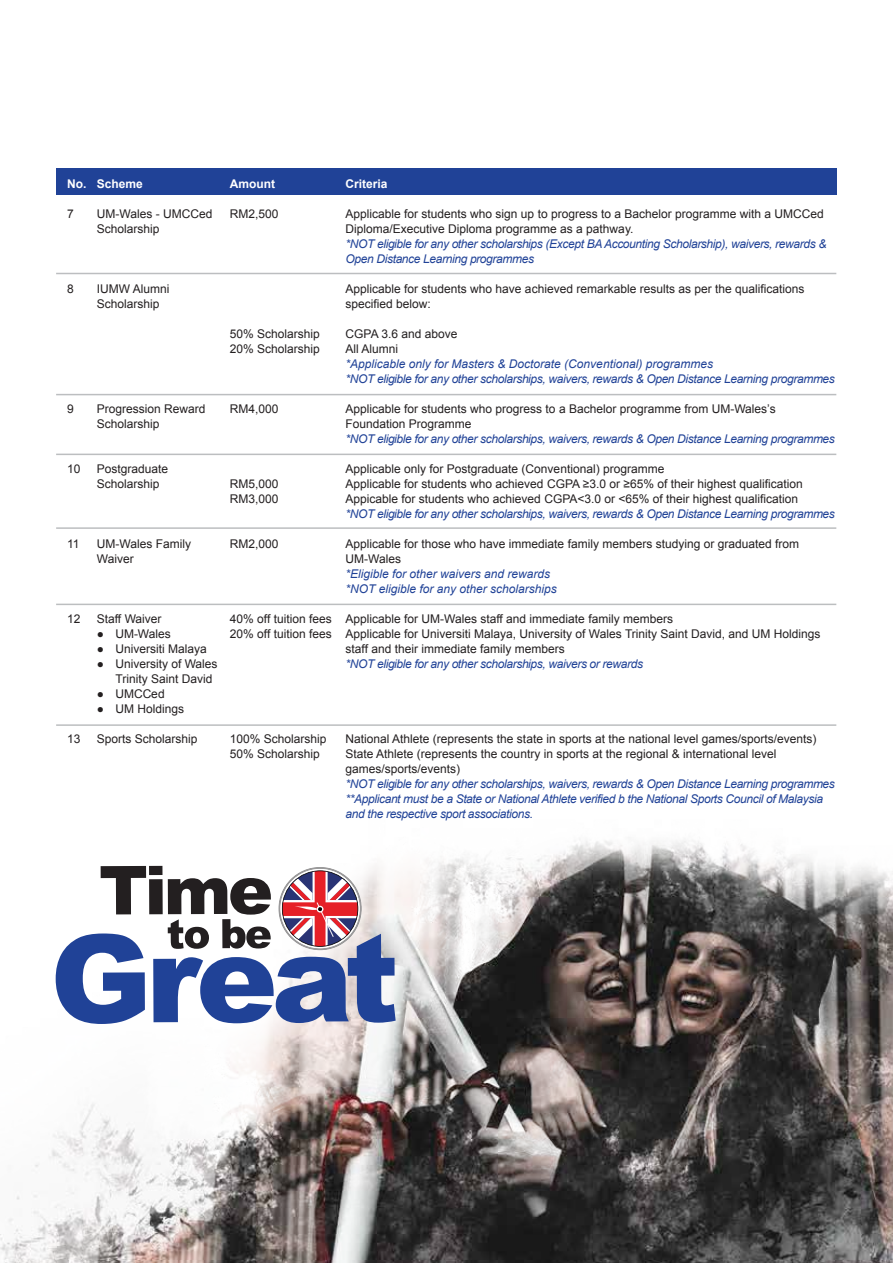
<style>
.page{position:relative;width:893px;height:1263px;background:#fff}
.page>*{position:absolute;margin:0;border:0;box-sizing:border-box;transform-origin:0 0}
.t1{font:12px/15px "Arial";color:#231f20}
.t2{font:italic 12px/15px "Arial";letter-spacing:-.03em;color:#204297}
.t3{font:italic 12px/15px "Arial";color:#204297}
.t4{font:700 12px "Arial";color:#fff}
</style>
<div class="page">
<img style="left:0;top:724px;width:893px;height:539px">
<svg style="left:56px;top:866px;width:340px;height:158px"></svg>
<div style="left:56px;top:169px;width:780px;height:26px;background:#204297"></div>
<hr style="left:56px;top:394px;width:780px;height:1px;background:#bcbec0">
<hr style="left:56px;top:454px;width:780px;height:1px;background:#bcbec0">
<hr style="left:56px;top:527px;width:780px;height:2px;background:#bcbec0">
<hr style="left:56px;top:604px;width:780px;height:1px;background:#bcbec0">
<hr style="left:56px;top:724px;width:780px;height:2px;background:#bcbec0">
<hr style="left:56px;top:273px;width:780px;height:1px;background:#bcbec0">
<p class="t4" style="left:67px;top:176px;width:21px">No.</p>
<p class="t1" style="left:67px;top:207px;width:8px">7</p>
<p class="t4" style="left:97px;top:176px;width:48px">Scheme</p>
<p class="t1" style="left:97px;top:207px;width:117px">UM-Wales - UMCCed<br>Scholarship</p>
<p class="t4" style="left:230px;top:176px;width:47px">Amount</p>
<p class="t1" style="left:230px;top:207px;width:50px">RM2,500</p>
<p class="t1" style="left:67px;top:282px;width:8px">8</p>
<p class="t1" style="left:97px;top:282px;width:74px">IUMW Alumni<br>Scholarship</p>
<p class="t1" style="left:230px;top:327px;width:92px">50% Scholarship<br>20% Scholarship</p>
<p class="t1" style="left:67px;top:402px;width:8px">9</p>
<p class="t1" style="left:67px;top:462px;width:15px">10</p>
<p class="t1" style="left:97px;top:402px;width:110px">Progression Reward<br>Scholarship</p>
<p class="t1" style="left:97px;top:462px;width:73px">Postgraduate<br>Scholarship</p>
<p class="t1" style="left:67px;top:537px;width:14px">11</p>
<p class="t1" style="left:97px;top:537px;width:96px">UM-Wales Family<br>Waiver</p>
<p class="t1" style="left:230px;top:402px;width:50px">RM4,000</p>
<p class="t1" style="left:230px;top:477px;width:50px">RM5,000<br>RM3,000</p>
<p class="t1" style="left:230px;top:537px;width:50px">RM2,000</p>
<p class="t1" style="left:67px;top:612px;width:15px">12</p>
<p class="t1" style="left:67px;top:732px;width:15px">13</p>
<p class="t1" style="left:97px;top:612px;width:66px">Staff Waiver</p>
<p class="t1" style="left:97px;top:627px;width:76px">● UM-Wales</p>
<p class="t1" style="left:97px;top:642px;width:111px">● Universiti Malaya</p>
<p class="t1" style="left:116px;top:657px;width:103px;text-indent:-19px">● University of Wales<br>Trinity Saint David</p>
<p class="t1" style="left:97px;top:687px;width:69px">● UMCCed</p>
<p class="t1" style="left:97px;top:702px;width:89px">● UM Holdings</p>
<p class="t1" style="left:97px;top:732px;width:102px">Sports Scholarship</p>
<p class="t1" style="left:230px;top:612px;width:103px">40% off tuition fees<br>20% off tuition fees</p>
<p class="t1" style="left:230px;top:732px;width:98px">100% Scholarship<br>50% Scholarship</p>
<p class="t4" style="left:346px;top:176px;width:44px">Criteria</p>
<p class="t1" style="left:346px;top:207px;width:480px">Applicable for students who sign up to progress to a Bachelor programme with a UMCCed<br>Diploma/Executive Diploma programme as a pathway.</p>
<p class="t2" style="left:346px;top:237px;width:482px">*NOT eligible for any other scholarships (Except BA Accounting Scholarship), waivers, rewards &amp;<br>Open Distance Learning programmes</p>
<p class="t1" style="left:346px;top:282px;width:460px">Applicable for students who have achieved remarkable results as per the qualifications specified below:</p>
<p class="t1" style="left:346px;top:327px;width:113px">CGPA 3.6 and above<br>All Alumni</p>
<p class="t2" style="left:346px;top:357px;width:491px">*Applicable only for Masters &amp; Doctorate (Conventional) programmes<br>*NOT eligible for any other scholarships, waivers, rewards &amp; Open Distance Learning programmes</p>
<p class="t1" style="left:346px;top:402px;width:432px">Applicable for students who progress to a Bachelor programme from UM-Wales’s<br>Foundation Programme</p>
<p class="t2" style="left:346px;top:432px;width:491px">*NOT eligible for any other scholarships, waivers, rewards &amp; Open Distance Learning programmes</p>
<p class="t1" style="left:346px;top:462px;width:459px">Applicable only for Postgraduate (Conventional) programme<br>Applicable for students who achieved CGPA ≥3.0 or ≥65% of their highest qualification<br>Appicable for students who achieved CGPA&lt;3.0 or &lt;65% of their highest qualification</p>
<p class="t2" style="left:346px;top:507px;width:491px">*NOT eligible for any other scholarships, waivers, rewards &amp; Open Distance Learning programmes</p>
<p class="t1" style="left:346px;top:537px;width:455px">Applicable for those who have immediate family members studying or graduated from<br>UM-Wales</p>
<p class="t3" style="left:346px;top:567px;width:213px">*Eligible for other waivers and rewards *NOT eligible for any other scholarships</p>
<p class="t1" style="left:346px;top:612px;width:477px">Applicable for UM-Wales staff and immediate family members<br>Applicable for Universiti Malaya, University of Wales Trinity Saint David, and UM Holdings staff and their immediate family members</p>
<p class="t2" style="left:346px;top:657px;width:299px">*NOT eligible for any other scholarships, waivers or rewards</p>
<p class="t1" style="left:346px;top:732px;width:472px">National Athlete (represents the state in sports at the national level games/sports/events)<br>State Athlete (represents the country in sports at the regional &amp; international level games/sports/events)</p>
<p class="t2" style="left:346px;top:777px;width:491px">*NOT eligible for any other scholarships, waivers, rewards &amp; Open Distance Learning programmes **Applicant must be a State or National Athlete verified b the National Sports Council of Malaysia and the respective sport associations.</p>
</div>
